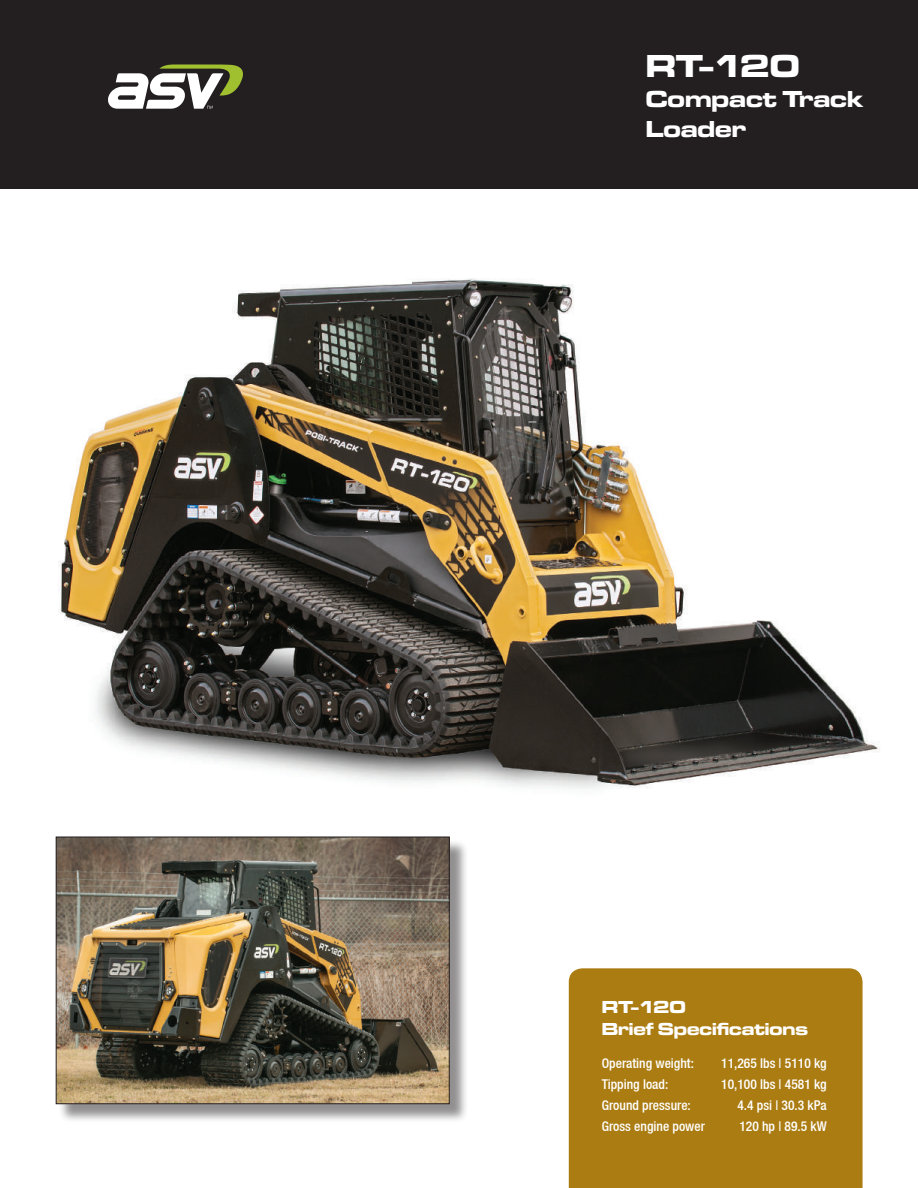
<style>
.page{position:relative;width:918px;height:1188px;background:#fff}
.page>*{position:absolute;margin:0;border:0;box-sizing:border-box;transform-origin:0 0}
.t1{font:700 expanded 33px "Microgramma DOT";color:#fff}
.t2{font:700 expanded 24px/30px "Microgramma DOT";color:#fff}
.t3{font:700 expanded 18px/21.6px "Microgramma DOT";color:#fff}
.t4{font:500 condensed 13.5px "Helvetica Neue";color:#fff}
</style>
<div class="page">
<img style="left:58px;top:278px;width:822px;height:511px">
<div style="left:0;top:0;width:918px;height:189px;background:#231f20"></div>
<svg style="left:108px;top:65px;width:135px;height:44px"></svg>
<div style="left:569px;top:968px;width:294px;height:220px;background:#ab7c11"></div>
<div style="left:58px;top:839px;width:410px;height:284px;background:#231f20;opacity:.5"></div>
<img style="left:58px;top:839px;width:390px;height:263px">
<div style="left:56px;top:837px;width:394px;height:267px;border:1px solid #231f20"></div>
<h1 class="t1" style="left:646px;top:44px;width:155px">RT-120</h1>
<h2 class="t2" style="left:646px;top:84px;width:219px">Compact Track<br>Loader</h2>
<h3 class="t3" style="left:602px;top:997px;width:208px">RT-120<br>Brief Specifications</h3>
<p class="t4" style="left:602px;top:1055px;width:94px">Operating weight:</p>
<p class="t4" style="left:721px;top:1055px;width:107px">11,265 lbs | 5110 kg</p>
<p class="t4" style="left:602px;top:1076px;width:68px">Tipping load:</p>
<p class="t4" style="left:721px;top:1076px;width:107px">10,100 lbs | 4581 kg</p>
<p class="t4" style="left:602px;top:1097px;width:91px">Ground pressure:</p>
<p class="t4" style="left:737px;top:1097px;width:91px">4.4 psi | 30.3 kPa</p>
<p class="t4" style="left:602px;top:1118px;width:105px">Gross engine power</p>
<p class="t4" style="left:739px;top:1118px;width:89px">120 hp | 89.5 kW</p>
</div>
